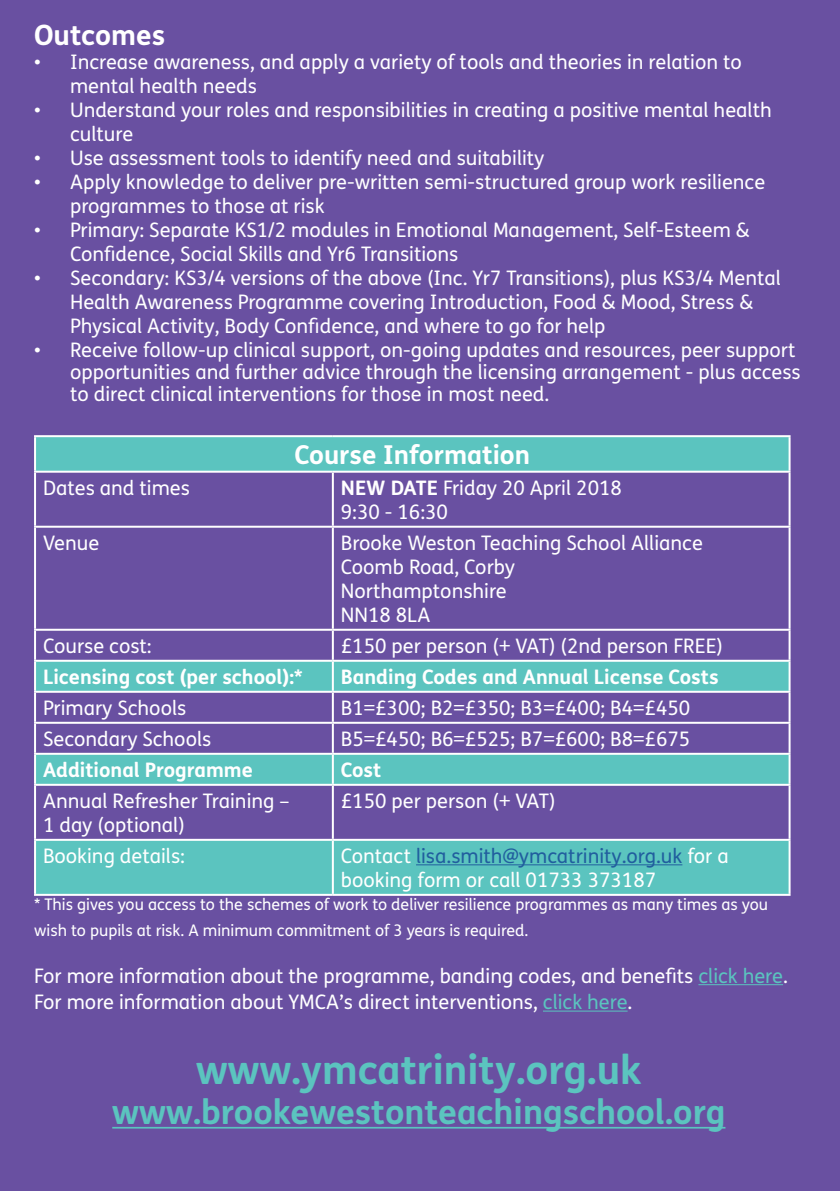
<style>
.page{position:relative;width:840px;height:1191px;background:#fff}
.page>*{position:absolute;margin:0;border:0;box-sizing:border-box;transform-origin:0 0}
.t1{font:700 40px "FS Me";color:#5bc4bf}
.t2{font:700 34px "FS Me";color:#5bc4bf}
.t3{font:700 28px "FS Me";color:#fff}
.t4{font:700 26px "FS Me";color:#fff}
.t5{font:20px/24px "FS Me";color:#fff}
.t6{font:700 20px "FS Me";color:#fff}
.t7{font:16px/26.4px "FS Me";color:#fff}
.s1{font-weight:700}
.s2{color:#215e9e}
.s3{color:#5bc4bf}
</style>
<div class="page">
<div style="left:0;top:0;width:839px;height:1191px;background:#6950a1"></div>
<hr style="left:698px;top:984px;width:84px;height:1px;background:#5bc4bf">
<hr style="left:542px;top:1010px;width:85px;height:1px;background:#5bc4bf">
<hr style="left:112px;top:1126px;width:613px;height:2px;background:#5bc4bf">
<svg style="left:36px;top:437px;width:752px;height:457px"></svg>
<hr style="left:34px;top:435px;width:298px;height:2px;background:#fff">
<hr style="left:34px;top:437px;width:2px;height:34px;background:#fff">
<hr style="left:332px;top:435px;width:458px;height:2px;background:#fff">
<hr style="left:788px;top:437px;width:2px;height:34px;background:#fff">
<hr style="left:34px;top:471px;width:298px;height:2px;background:#fff">
<hr style="left:34px;top:473px;width:2px;height:53px;background:#fff">
<hr style="left:332px;top:471px;width:458px;height:2px;background:#fff">
<hr style="left:331px;top:473px;width:2px;height:53px;background:#fff">
<hr style="left:788px;top:473px;width:2px;height:53px;background:#fff">
<hr style="left:34px;top:526px;width:298px;height:2px;background:#fff">
<hr style="left:34px;top:528px;width:2px;height:101px;background:#fff">
<hr style="left:332px;top:526px;width:458px;height:2px;background:#fff">
<hr style="left:331px;top:528px;width:2px;height:101px;background:#fff">
<hr style="left:788px;top:528px;width:2px;height:101px;background:#fff">
<hr style="left:34px;top:629px;width:298px;height:2px;background:#fff">
<hr style="left:34px;top:631px;width:2px;height:29px;background:#fff">
<hr style="left:332px;top:629px;width:458px;height:2px;background:#fff">
<hr style="left:331px;top:631px;width:2px;height:29px;background:#fff">
<hr style="left:788px;top:631px;width:2px;height:29px;background:#fff">
<hr style="left:34px;top:660px;width:298px;height:2px;background:#fff">
<hr style="left:34px;top:662px;width:2px;height:29px;background:#fff">
<hr style="left:332px;top:660px;width:458px;height:2px;background:#fff">
<hr style="left:331px;top:662px;width:2px;height:29px;background:#fff">
<hr style="left:788px;top:662px;width:2px;height:29px;background:#fff">
<hr style="left:34px;top:691px;width:298px;height:2px;background:#fff">
<hr style="left:34px;top:693px;width:2px;height:29px;background:#fff">
<hr style="left:332px;top:691px;width:458px;height:2px;background:#fff">
<hr style="left:331px;top:693px;width:2px;height:29px;background:#fff">
<hr style="left:788px;top:693px;width:2px;height:29px;background:#fff">
<hr style="left:34px;top:722px;width:298px;height:2px;background:#fff">
<hr style="left:34px;top:724px;width:2px;height:29px;background:#fff">
<hr style="left:332px;top:722px;width:458px;height:2px;background:#fff">
<hr style="left:331px;top:724px;width:2px;height:29px;background:#fff">
<hr style="left:788px;top:724px;width:2px;height:29px;background:#fff">
<hr style="left:34px;top:753px;width:298px;height:2px;background:#fff">
<hr style="left:34px;top:755px;width:2px;height:29px;background:#fff">
<hr style="left:332px;top:753px;width:458px;height:2px;background:#fff">
<hr style="left:331px;top:755px;width:2px;height:29px;background:#fff">
<hr style="left:788px;top:755px;width:2px;height:29px;background:#fff">
<hr style="left:34px;top:784px;width:298px;height:2px;background:#fff">
<hr style="left:34px;top:786px;width:2px;height:53px;background:#fff">
<hr style="left:332px;top:784px;width:458px;height:2px;background:#fff">
<hr style="left:331px;top:786px;width:2px;height:53px;background:#fff">
<hr style="left:788px;top:786px;width:2px;height:53px;background:#fff">
<hr style="left:34px;top:839px;width:298px;height:2px;background:#fff">
<hr style="left:34px;top:841px;width:2px;height:53px;background:#fff">
<hr style="left:332px;top:839px;width:458px;height:2px;background:#fff">
<hr style="left:331px;top:841px;width:2px;height:53px;background:#fff">
<hr style="left:788px;top:841px;width:2px;height:53px;background:#fff">
<hr style="left:34px;top:894px;width:298px;height:2px;background:#fff">
<hr style="left:332px;top:894px;width:458px;height:2px;background:#fff">
<hr style="left:416px;top:864px;width:266px;height:1px;background:#215e9e">
<h3 class="t3" style="left:34px;top:13px;width:133px">Outcomes</h3>
<p class="t5" style="left:70px;top:49px;width:673px;text-indent:-36px">• Increase awareness, and apply a variety of tools and theories in relation to mental health needs</p>
<p class="t5" style="left:70px;top:97px;width:702px;text-indent:-36px">• Understand your roles and responsibilities in creating a positive mental health culture</p>
<p class="t5" style="left:34px;top:145px;width:511px">• Use assessment tools to identify need and suitability</p>
<p class="t5" style="left:70px;top:169px;width:696px;text-indent:-36px">• Apply knowledge to deliver pre-written semi-structured group work resilience programmes to those at risk</p>
<p class="t5" style="left:70px;top:217px;width:681px;text-indent:-36px">• Primary: Separate KS1/2 modules in Emotional Management, Self-Esteem &amp;<br>Confidence, Social Skills and Yr6 Transitions</p>
<p class="t5" style="left:70px;top:265px;width:711px;text-indent:-36px">• Secondary: KS3/4 versions of the above (Inc. Yr7 Transitions), plus KS3/4 Mental<br>Health Awareness Programme covering Introduction, Food &amp; Mood, Stress &amp;<br>Physical Activity, Body Confidence, and where to go for help</p>
<p class="t5" style="left:70px;top:338px;width:731px;line-height:22px;text-indent:-36px">• Receive follow-up clinical support, on-going updates and resources, peer support opportunities and further advice through the licensing arrangement - plus access to direct clinical interventions for those in most need.</p>
<h3 class="t4" style="left:294px;top:434px;width:237px">Course Information</h3>
<p class="t5" style="left:43px;top:475px;width:148px">Dates and times</p>
<p class="t5" style="left:340px;top:475px;width:282px"><span class="s1">NEW DATE</span> Friday 20 April 2018<br>9:30 - 16:30</p>
<p class="t5" style="left:43px;top:530px;width:58px">Venue</p>
<p class="t5" style="left:340px;top:530px;width:363px">Brooke Weston Teaching School Alliance<br>Coomb Road, Corby<br>Northamptonshire<br>NN18 8LA</p>
<p class="t5" style="left:43px;top:633px;width:110px">Course cost:</p>
<p class="t5" style="left:340px;top:633px;width:383px">£150 per person (+ VAT) (2nd person FREE)</p>
<p class="t6" style="left:43px;top:661px;width:261px">Licensing cost (per school):*</p>
<p class="t6" style="left:340px;top:661px;width:379px">Banding Codes and Annual License Costs</p>
<p class="t5" style="left:43px;top:695px;width:145px">Primary Schools</p>
<p class="t5" style="left:340px;top:695px;width:350px">B1=£300; B2=£350; B3=£400; B4=£450</p>
<p class="t5" style="left:43px;top:726px;width:170px">Secondary Schools</p>
<p class="t5" style="left:340px;top:726px;width:350px">B5=£450; B6=£525; B7=£600; B8=£675</p>
<p class="t6" style="left:43px;top:754px;width:211px">Additional Programme</p>
<p class="t6" style="left:340px;top:754px;width:42px">Cost</p>
<p class="t5" style="left:43px;top:788px;width:248px">Annual Refresher Training –<br>1 day (optional)</p>
<p class="t5" style="left:340px;top:788px;width:216px">£150 per person (+ VAT)</p>
<p class="t5" style="left:43px;top:843px;width:143px">Booking details:</p>
<p class="t5" style="left:340px;top:843px;width:389px">Contact <span class="s2">lisa.smith@ymcatrinity.org.uk</span> for a booking form or call 01733 373187</p>
<p class="t7" style="left:34px;top:890px;width:735px">* This gives you access to the schemes of work to deliver resilience programmes as many times as you wish to pupils at risk. A minimum commitment of 3 years is required.</p>
<p class="t5" style="left:34px;top:962px;width:755px;line-height:26.4px">For more information about the programme, banding codes, and benefits <span class="s3">click here</span>.<br>For more information about YMCA’s direct interventions, <span class="s3">click here</span>.</p>
<h1 class="t1" style="left:196px;top:1038px;width:446px">www.ymcatrinity.org.uk</h1>
<h2 class="t2" style="left:112px;top:1086px;width:614px">www.brookewestonteachingschool.org</h2>
</div>
